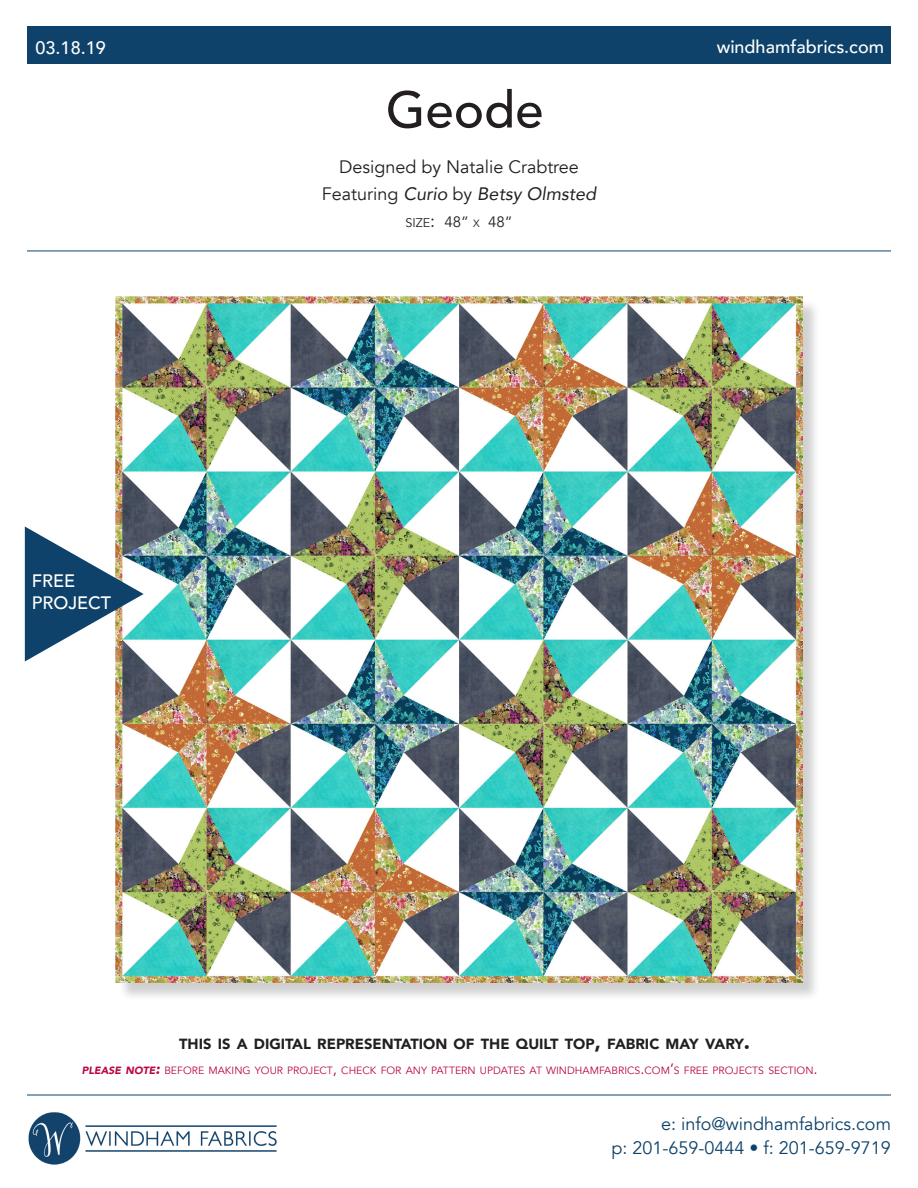
<style>
.page{position:relative;width:918px;height:1188px;background:#fff}
.page>*{position:absolute;margin:0;border:0;box-sizing:border-box;transform-origin:0 0}
.t1{font:500 51px "Avenir";color:#231f20}
.t2{font:18px/24px "Avenir";color:#0e426a;text-align:right}
.t3{font:18px/27px "Avenir";color:#231f20;text-align:center}
.t4{font:500 18px/21.6px "Avenir";color:#fff}
.t5{font:15px "Avenir";color:#231f20}
.t6{font:900 14.7px "Avenir";color:#231f20}
.t7{font:10.5px "Avenir";color:#ba0743}
.s1{font-style:italic}
.s2{font-size:12.6px}
.s3{font-size:18px}
.s4{font-size:10.5px}
.s5{font-size:21px}
.s6{font-weight:900;font-style:italic}
.s7{font-weight:900;font-style:italic;font-size:15px}
.s8{font-size:15px}
</style>
<div class="page">
<div style="left:118px;top:299px;width:703px;height:703px;background:#231f20;opacity:.21"></div>
<img style="left:116px;top:297px;width:686px;height:686px">
<div style="left:27px;top:26px;width:864px;height:38px;background:#0e426a"></div>
<hr style="left:27px;top:1095px;width:864px;height:1px;background:#0e426a">
<hr style="left:27px;top:251px;width:864px;height:1px;background:#0e426a">
<svg style="left:25px;top:526px;width:119px;height:136px"></svg>
<img style="left:28px;top:1112px;width:249px;height:52px">
<h2 class="t4" style="left:36px;top:36px;width:72px">03.18.19</h2>
<h2 class="t4" style="left:717px;top:34px;width:169px">windhamfabrics.com</h2>
<h2 class="t4" style="left:32px;top:569px;width:81px">FREE<br>PROJECT</h2>
<h1 class="t1" style="left:386px;top:66px;width:159px">Geode</h1>
<h2 class="t3" style="left:322px;top:154px;width:276px">Designed by Natalie Crabtree<br>Featuring <span class="s1">Curio</span> by <span class="s1">Betsy Olmsted</span></h2>
<h3 class="t5" style="left:405px;top:213px;width:109px"><span class="s2">SIZE</span><span class="s3">:</span> 48” <span class="s4">X</span> 48”</h3>
<h3 class="t6" style="left:179px;top:1031px;width:573px">THIS IS A DIGITAL REPRESENTATION OF THE QUILT TOP<span class="s5">,</span> FABRIC MAY VARY<span class="s5">.</span></h3>
<p class="t7" style="left:82px;top:1064px;width:737px"><span class="s6">PLEASE NOTE</span><span class="s7">:</span> BEFORE MAKING YOUR PROJECT<span class="s8">,</span> CHECK FOR ANY PATTERN UPDATES AT WINDHAMFABRICS<span class="s8">.</span>COM<span class="s8">’</span>S FREE PROJECTS SECTION<span class="s8">.</span></p>
<h2 class="t2" style="left:612px;top:1112px;width:281px">e: info@windhamfabrics.com<br>p: 201-659-0444 • f: 201-659-9719</h2>
</div>
